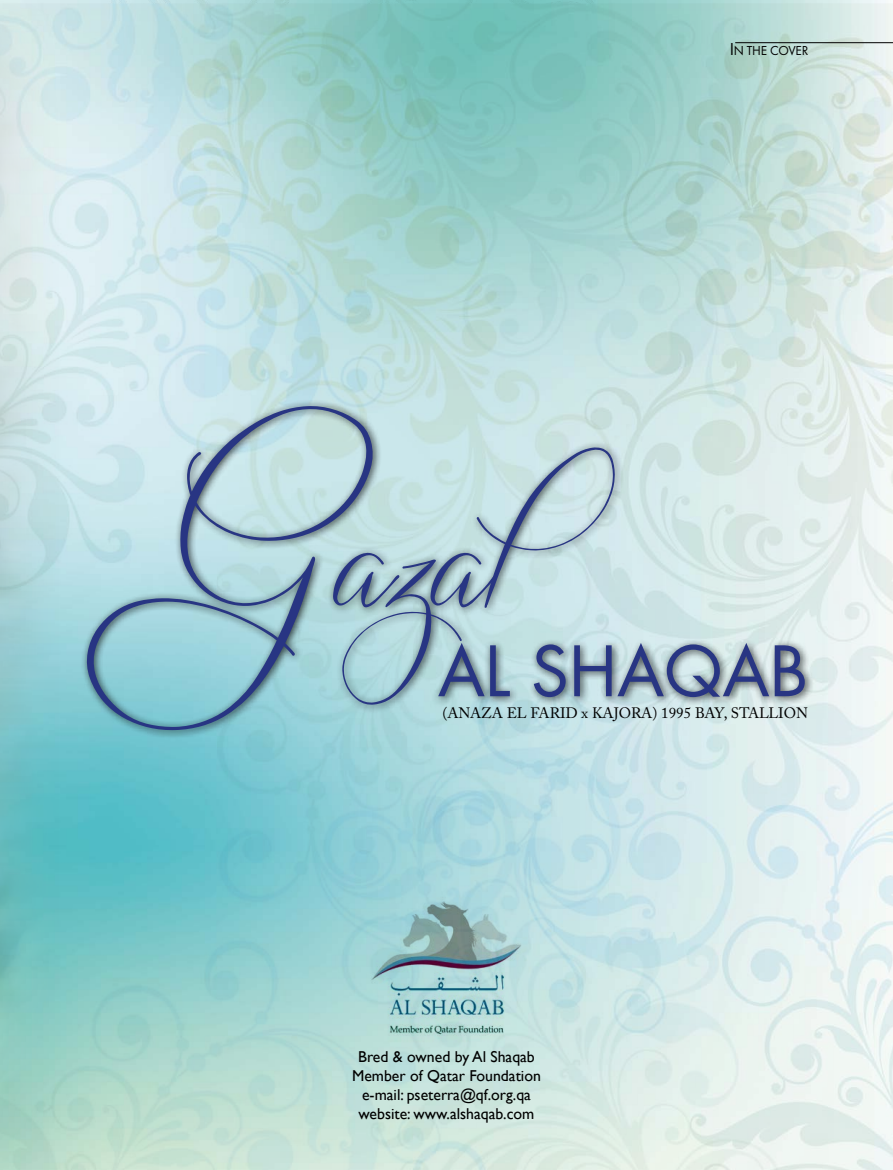
<style>
.page{position:relative;width:893px;height:1170px;background:#fff}
.page>*{position:absolute;margin:0;border:0;box-sizing:border-box;transform-origin:0 0}
.t1{font:300px "Quickier Demo";color:#283583}
.t2{font:210px "Quickier Demo";color:#283583}
.t3{font:67.5px "Futura";color:#283583}
.t4{font:15.75px/18.9px "Gill Sans";color:#000;text-align:center}
.t5{font:15px "Adobe Caslon";color:#000}
.t6{font:13.5px "Futura T";letter-spacing:-.015em;color:#000}
.s1{font-size:18px}
</style>
<div class="page">
<img style="left:66px;top:0;width:827px;height:1169px">
<img style="left:0;top:0;width:66px;height:1168px">
<hr style="left:735px;top:42px;width:158px;height:1px;background:#000">
<img style="left:354px;top:893px;width:185px;height:149px">
<div style="left:80px;top:399px;width:735px;height:340px;background:#000;opacity:.75"></div>
<p class="t6" style="left:730px;top:43px;width:80px"><span class="s1">I</span>N THE COVER</p>
<h1 class="t1" style="left:85px;top:329px;width:255px">G</h1>
<h2 class="t2" style="left:339px;top:412px;width:294px">azal</h2>
<h3 class="t3" style="left:438px;top:628px;width:372px">Al Shaqab</h3>
<p class="t5" style="left:443px;top:704px;width:367px">(ANAZA EL FARID X KAJORA) 1995 BAY, STALLION</p>
<p class="t4" style="left:352px;top:1046px;width:190px">Bred &amp; owned by Al Shaqab<br>Member of Qatar Foundation e-mail: pseterra@qf.org.qa website: www.alshaqab.com</p>
</div>
